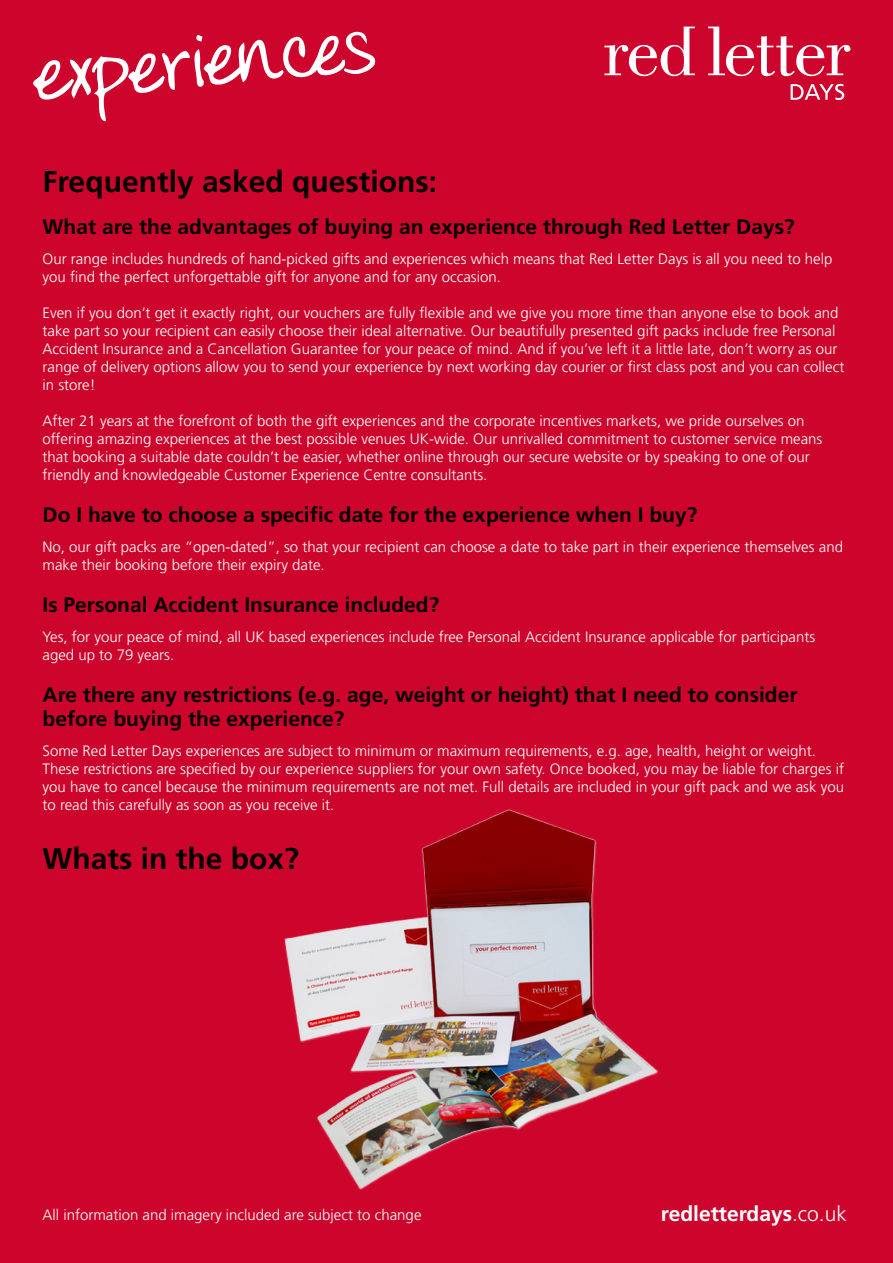
<style>
.page{position:relative;width:893px;height:1263px;background:#cd052c}
.page>*{position:absolute;margin:0;border:0;box-sizing:border-box;transform-origin:0 0}
.t1{font:700 30px "Frutiger LT Std";color:#000}
.t2{font:700 21px/24px "Frutiger LT Std";color:#000}
.t3{font:700 21px "Frutiger LT Std";color:#fff}
.t4{font:300 15px/18px "Frutiger LT Std";color:#fff}
.s1{font-weight:300}
</style>
<div class="page">
<svg style="left:708px;top:27px;width:142px;height:49px"></svg>
<svg style="left:604px;top:27px;width:91px;height:49px"></svg>
<svg style="left:791px;top:84px;width:53px;height:16px"></svg>
<svg style="left:33px;top:32px;width:342px;height:89px"></svg>
<img style="left:284px;top:809px;width:375px;height:381px">
<p class="t1" style="left:43px;top:164px;width:396px">Frequently asked questions:</p>
<p class="t2" style="left:43px;top:215px;width:753px">What are the advantages of buying an experience through Red Letter Days?</p>
<p class="t4" style="left:43px;top:250px;width:791px">Our range includes hundreds of hand-picked gifts and experiences which means that Red Letter Days is all you need to help you find the perfect unforgettable gift for anyone and for any occasion.</p>
<p class="t4" style="left:43px;top:304px;width:803px">Even if you don’t get it exactly right, our vouchers are fully flexible and we give you more time than anyone else to book and take part so your recipient can easily choose their ideal alternative. Our beautifully presented gift packs include free Personal Accident Insurance and a Cancellation Guarantee for your peace of mind. And if you’ve left it a little late, don’t worry as our range of delivery options allow you to send your experience by next working day courier or first class post and you can collect in store!</p>
<p class="t4" style="left:43px;top:412px;width:781px">After 21 years at the forefront of both the gift experiences and the corporate incentives markets, we pride ourselves on offering amazing experiences at the best possible venues UK-wide. Our unrivalled commitment to customer service means that booking a suitable date couldn’t be easier, whether online through our secure website or by speaking to one of our friendly and knowledgeable Customer Experience Centre consultants.</p>
<p class="t2" style="left:43px;top:503px;width:656px">Do I have to choose a specific date for the experience when I buy?</p>
<p class="t4" style="left:43px;top:538px;width:802px">No, our gift packs are “open-dated”, so that your recipient can choose a date to take part in their experience themselves and make their booking before their expiry date.</p>
<p class="t2" style="left:43px;top:593px;width:398px">Is Personal Accident Insurance included?</p>
<p class="t4" style="left:43px;top:628px;width:774px">Yes, for your peace of mind, all UK based experiences include free Personal Accident Insurance applicable for participants aged up to 79 years.</p>
<p class="t2" style="left:43px;top:683px;width:757px">Are there any restrictions (e.g. age, weight or height) that I need to consider before buying the experience?</p>
<p class="t4" style="left:43px;top:742px;width:803px">Some Red Letter Days experiences are subject to minimum or maximum requirements, e.g. age, health, height or weight.<br>These restrictions are specified by our experience suppliers for your own safety. Once booked, you may be liable for charges if you have to cancel because the minimum requirements are not met. Full details are included in your gift pack and we ask you to read this carefully as soon as you receive it.</p>
<p class="t1" style="left:43px;top:841px;width:258px">Whats in the box?</p>
<p class="t4" style="left:43px;top:1206px;width:380px">All information and imagery included are subject to change</p>
<p class="t3" style="left:661px;top:1201px;width:187px">redletterdays<span class="s1">.co.uk</span></p>
</div>
